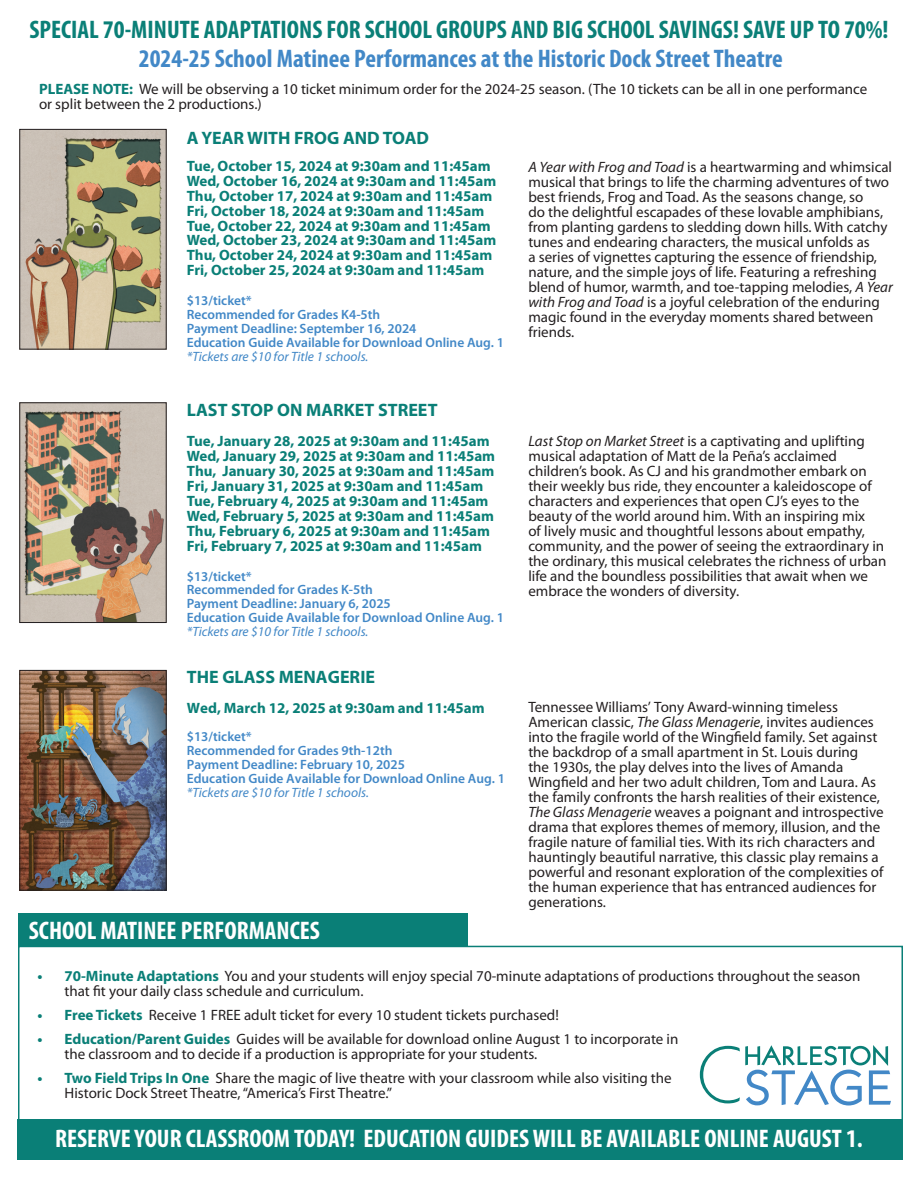
<style>
.page{position:relative;width:918px;height:1188px;background:#fff}
.page>*{position:absolute;margin:0;border:0;box-sizing:border-box;transform-origin:0 0}
.t1{font:700 condensed 25.5px "Myriad Pro";color:#fff}
.t2{font:700 condensed 25.5px "Myriad Pro";color:#0a7f77}
.t3{font:700 condensed 25.5px "Myriad Pro";color:#4288c7}
.t4{font:700 18px "Myriad Pro";color:#0a7f77}
.t5{font:15px/15px "Myriad Pro";color:#231f20}
.t6{font:700 15px/14.9px "Myriad Pro";color:#0a7f77}
.t7{font:600 13.5px/13.8px "Myriad Pro";color:#4288c7}
.s1{font-weight:700;color:#0a7f77}
.s2{font-weight:400;font-style:italic}
.s3{font-style:italic}
</style>
<div class="page">
<div style="left:18px;top:1119px;width:885px;height:41px;background:#0a7f77"></div>
<div style="left:18px;top:913px;width:450px;height:33px;background:#0a7f77"></div>
<div style="left:18px;top:946px;width:885px;height:182px;border:2px solid #0a7f77"></div>
<svg style="left:700px;top:1045px;width:191px;height:61px"></svg>
<img style="left:21px;top:131px;width:144px;height:217px">
<div style="left:19px;top:129px;width:148px;height:221px;border:1px solid #231f20"></div>
<img style="left:21px;top:404px;width:144px;height:217px">
<div style="left:19px;top:402px;width:148px;height:221px;border:1px solid #231f20"></div>
<img style="left:21px;top:672px;width:144px;height:217px">
<div style="left:19px;top:670px;width:148px;height:221px;border:1px solid #231f20"></div>
<p class="t2" style="left:29px;top:14px;width:861px">SPECIAL 70-MINUTE ADAPTATIONS FOR SCHOOL GROUPS AND BIG SCHOOL SAVINGS! SAVE UP TO 70%!</p>
<p class="t3" style="left:139px;top:43px;width:645px">2024-25 School Matinee Performances at the Historic Dock Street Theatre</p>
<p class="t5" style="left:39px;top:82px;width:830px"><span class="s1">PLEASE NOTE:</span> We will be observing a 10 ticket minimum order for the 2024-25 season. (The 10 tickets can be all in one performance or split between the 2 productions.)</p>
<p class="t4" style="left:187px;top:126px;width:244px">A YEAR WITH FROG AND TOAD</p>
<p class="t6" style="left:187px;top:158px;width:311px">Tue, October 15, 2024 at 9:30am and 11:45am Wed, October 16, 2024 at 9:30am and 11:45am Thu, October 17, 2024 at 9:30am and 11:45am Fri, October 18, 2024 at 9:30am and 11:45am Tue, October 22, 2024 at 9:30am and 11:45am Wed, October 23, 2024 at 9:30am and 11:45am Thu, October 24, 2024 at 9:30am and 11:45am Fri, October 25, 2024 at 9:30am and 11:45am</p>
<p class="t7" style="left:187px;top:294px;width:319px">$13/ticket*<br>Recommended for Grades K4-5th<br>Payment Deadline: September 16, 2024<br>Education Guide Available for Download Online Aug. 1 <span class="s2">*Tickets are $10 for Title 1 schools.</span></p>
<p class="t4" style="left:187px;top:398px;width:252px">LAST STOP ON MARKET STREET</p>
<p class="t6" style="left:187px;top:433px;width:310px">Tue, January 28, 2025 at 9:30am and 11:45am Wed, January 29, 2025 at 9:30am and 11:45am Thu, January 30, 2025 at 9:30am and 11:45am Fri, January 31, 2025 at 9:30am and 11:45am Tue, February 4, 2025 at 9:30am and 11:45am Wed, February 5, 2025 at 9:30am and 11:45am Thu, February 6, 2025 at 9:30am and 11:45am Fri, February 7, 2025 at 9:30am and 11:45am</p>
<p class="t7" style="left:187px;top:569px;width:319px">$13/ticket*<br>Recommended for Grades K-5th<br>Payment Deadline: January 6, 2025<br>Education Guide Available for Download Online Aug. 1 <span class="s2">*Tickets are $10 for Title 1 schools.</span></p>
<p class="t4" style="left:187px;top:665px;width:190px">THE GLASS MENAGERIE</p>
<p class="t6" style="left:187px;top:700px;width:299px">Wed, March 12, 2025 at 9:30am and 11:45am</p>
<p class="t7" style="left:187px;top:729px;width:320px">$13/ticket*<br>Recommended for Grades 9th-12th<br>Payment Deadline: February 10, 2025<br>Education Guide Available for Download Online Aug. 1 <span class="s2">*Tickets are $10 for Title 1 schools.</span></p>
<p class="t1" style="left:29px;top:915px;width:293px">SCHOOL MATINEE PERFORMANCES</p>
<p class="t5" style="left:528px;top:159px;width:366px"><span class="s3">A Year with Frog and Toad</span> is a heartwarming and whimsical musical that brings to life the charming adventures of two best friends, Frog and Toad. As the seasons change, so<br>do the delightful escapades of these lovable amphibians, from planting gardens to sledding down hills. With catchy tunes and endearing characters, the musical unfolds as<br>a series of vignettes capturing the essence of friendship, nature, and the simple joys of life. Featuring a refreshing blend of humor, warmth, and toe-tapping melodies, <span class="s3">A Year with Frog and Toad</span> is a joyful celebration of the enduring magic found in the everyday moments shared between friends.</p>
<p class="t5" style="left:528px;top:433px;width:360px"><span class="s3">Last Stop on Market Street</span> is a captivating and uplifting musical adaptation of Matt de la Peña’s acclaimed children’s book. As CJ and his grandmother embark on their weekly bus ride, they encounter a kaleidoscope of characters and experiences that open CJ’s eyes to the beauty of the world around him. With an inspiring mix<br>of lively music and thoughtful lessons about empathy, community, and the power of seeing the extraordinary in the ordinary, this musical celebrates the richness of urban life and the boundless possibilities that await when we embrace the wonders of diversity.</p>
<p class="t5" style="left:528px;top:699px;width:357px">Tennessee Williams’ Tony Award-winning timeless American classic, <span class="s3">The Glass Menagerie</span>, invites audiences into the fragile world of the Wingfield family. Set against the backdrop of a small apartment in St. Louis during<br>the 1930s, the play delves into the lives of Amanda Wingfield and her two adult children, Tom and Laura. As the family confronts the harsh realities of their existence, <span class="s3">The Glass Menagerie</span> weaves a poignant and introspective drama that explores themes of memory, illusion, and the fragile nature of familial ties. With its rich characters and hauntingly beautiful narrative, this classic play remains a powerful and resonant exploration of the complexities of the human experience that has entranced audiences for generations.</p>
<p class="t5" style="left:64px;top:968px;width:797px;text-indent:-27px"><span class="s1">• 70-Minute Adaptations</span> You and your students will enjoy special 70-minute adaptations of productions throughout the season that fit your daily class schedule and curriculum.</p>
<p class="t5" style="left:38px;top:1007px;width:523px"><span class="s1">• Free Tickets</span> Receive 1 FREE adult ticket for every 10 student tickets purchased!</p>
<p class="t5" style="left:64px;top:1031px;width:615px;text-indent:-27px"><span class="s1">• Education/Parent Guides</span> Guides will be available for download online August 1 to incorporate in the classroom and to decide if a production is appropriate for your students.</p>
<p class="t5" style="left:64px;top:1070px;width:609px;text-indent:-27px"><span class="s1">• Two Field Trips In One</span> Share the magic of live theatre with your classroom while also visiting the<br>Historic Dock Street Theatre, “America’s First Theatre.”</p>
<p class="t1" style="left:55px;top:1123px;width:809px">RESERVE YOUR CLASSROOM TODAY! EDUCATION GUIDES WILL BE AVAILABLE ONLINE AUGUST 1.</p>
</div>
